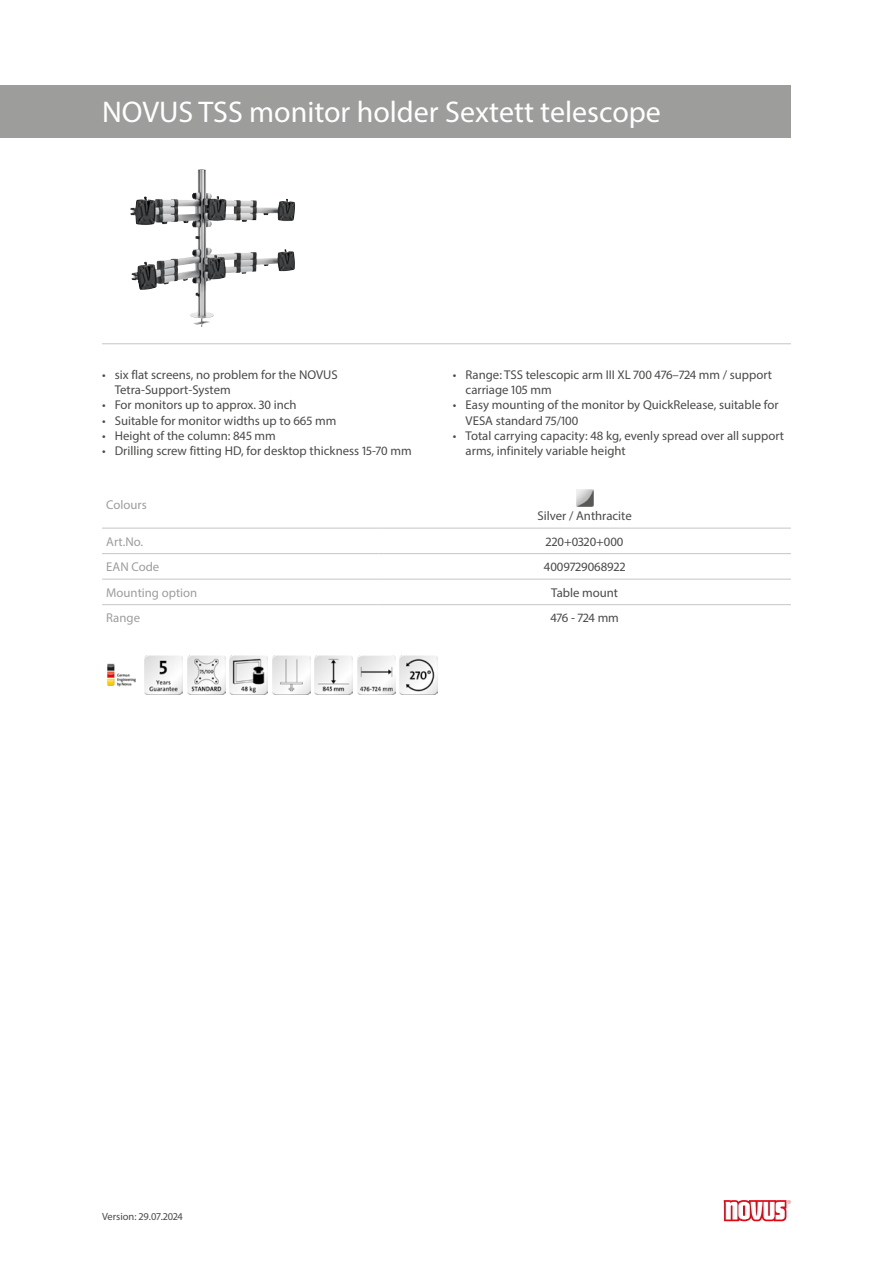
<style>
.page{position:relative;width:893px;height:1263px;background:#fff}
.page>*{position:absolute;margin:0;border:0;box-sizing:border-box;transform-origin:0 0}
.Produktname{font:30px "Myriad Pro";color:#fff}
.Farbildtext{font:12.75px/15.3px "Myriad Pro";color:#4a4a49}
.Produkttabelle_Zentr{font:12.75px "Myriad Pro";color:#4a4a49}
.Produkttabelle_Links{font:12.75px "Myriad Pro";color:#9d9d9c}
.t1{font:10.5px "Myriad Pro";color:#4a4a49}
</style>
<div class="page">
<img style="left:130px;top:170px;width:68px;height:85px">
<hr style="left:102px;top:343px;width:689px;height:1px;background:#c6c6c6">
<img style="left:107px;top:663px;width:29px;height:24px">
<img style="left:145px;top:656px;width:38px;height:38px">
<img style="left:187px;top:656px;width:38px;height:38px">
<img style="left:230px;top:656px;width:38px;height:38px">
<img style="left:272px;top:656px;width:38px;height:38px">
<img style="left:315px;top:656px;width:38px;height:38px">
<img style="left:357px;top:656px;width:38px;height:38px">
<img style="left:400px;top:656px;width:38px;height:38px">
<svg style="left:724px;top:1200px;width:67px;height:21px"></svg>
<div style="left:0;top:85px;width:791px;height:53px;background:#9d9d9c"></div>
<hr style="left:102px;top:528px;width:276px;height:1px;background:#c6c6c6">
<hr style="left:378px;top:528px;width:413px;height:1px;background:#c6c6c6">
<hr style="left:102px;top:553px;width:276px;height:1px;background:#c6c6c6">
<hr style="left:378px;top:553px;width:413px;height:1px;background:#c6c6c6">
<hr style="left:102px;top:579px;width:276px;height:1px;background:#c6c6c6">
<hr style="left:378px;top:579px;width:413px;height:1px;background:#c6c6c6">
<hr style="left:102px;top:604px;width:276px;height:1px;background:#c6c6c6">
<hr style="left:378px;top:604px;width:413px;height:1px;background:#c6c6c6">
<img style="left:576px;top:489px;width:17px;height:17px">
<p class="Produktname" style="left:102px;top:94px;width:560px">NOVUS TSS monitor holder Sextett telescope</p>
<p class="Farbildtext" style="left:115px;top:367px;width:224px;text-indent:-13px">• six flat screens, no problem for the NOVUS<br>Tetra-Support-System</p>
<p class="Farbildtext" style="left:102px;top:397px;width:196px">• For monitors up to approx. 30 inch</p>
<p class="Farbildtext" style="left:102px;top:413px;width:236px">• Suitable for monitor widths up to 665 mm</p>
<p class="Farbildtext" style="left:102px;top:428px;width:175px">• Height of the column: 845 mm</p>
<p class="Farbildtext" style="left:102px;top:443px;width:311px">• Drilling screw fitting HD, for desktop thickness 15-70 mm</p>
<p class="Produkttabelle_Links" style="left:106px;top:497px;width:42px">Colours</p>
<p class="Farbildtext" style="left:466px;top:367px;width:308px;text-indent:-13px">• Range: TSS telescopic arm III XL 700 476–724 mm / support carriage 105 mm</p>
<p class="Farbildtext" style="left:466px;top:397px;width:314px;text-indent:-13px">• Easy mounting of the monitor by QuickRelease, suitable for<br>VESA standard 75/100</p>
<p class="Farbildtext" style="left:466px;top:428px;width:320px;text-indent:-13px">• Total carrying capacity: 48 kg, evenly spread over all support arms, infinitely variable height</p>
<p class="Farbildtext" style="left:538px;top:507px;width:96px">Silver / Anthracite</p>
<p class="Produkttabelle_Links" style="left:106px;top:533px;width:38px">Art.No.</p>
<p class="Produkttabelle_Zentr" style="left:546px;top:533px;width:79px">220+0320+000</p>
<p class="Produkttabelle_Links" style="left:106px;top:559px;width:55px">EAN Code</p>
<p class="Produkttabelle_Zentr" style="left:544px;top:559px;width:83px">4009729068922</p>
<p class="Produkttabelle_Links" style="left:106px;top:584px;width:93px">Mounting option</p>
<p class="Produkttabelle_Zentr" style="left:551px;top:584px;width:68px">Table mount</p>
<p class="Produkttabelle_Links" style="left:106px;top:610px;width:35px">Range</p>
<p class="Produkttabelle_Zentr" style="left:550px;top:610px;width:70px">476 - 724 mm</p>
<p class="t1" style="left:102px;top:1210px;width:82px">Version: 29.07.2024</p>
</div>
